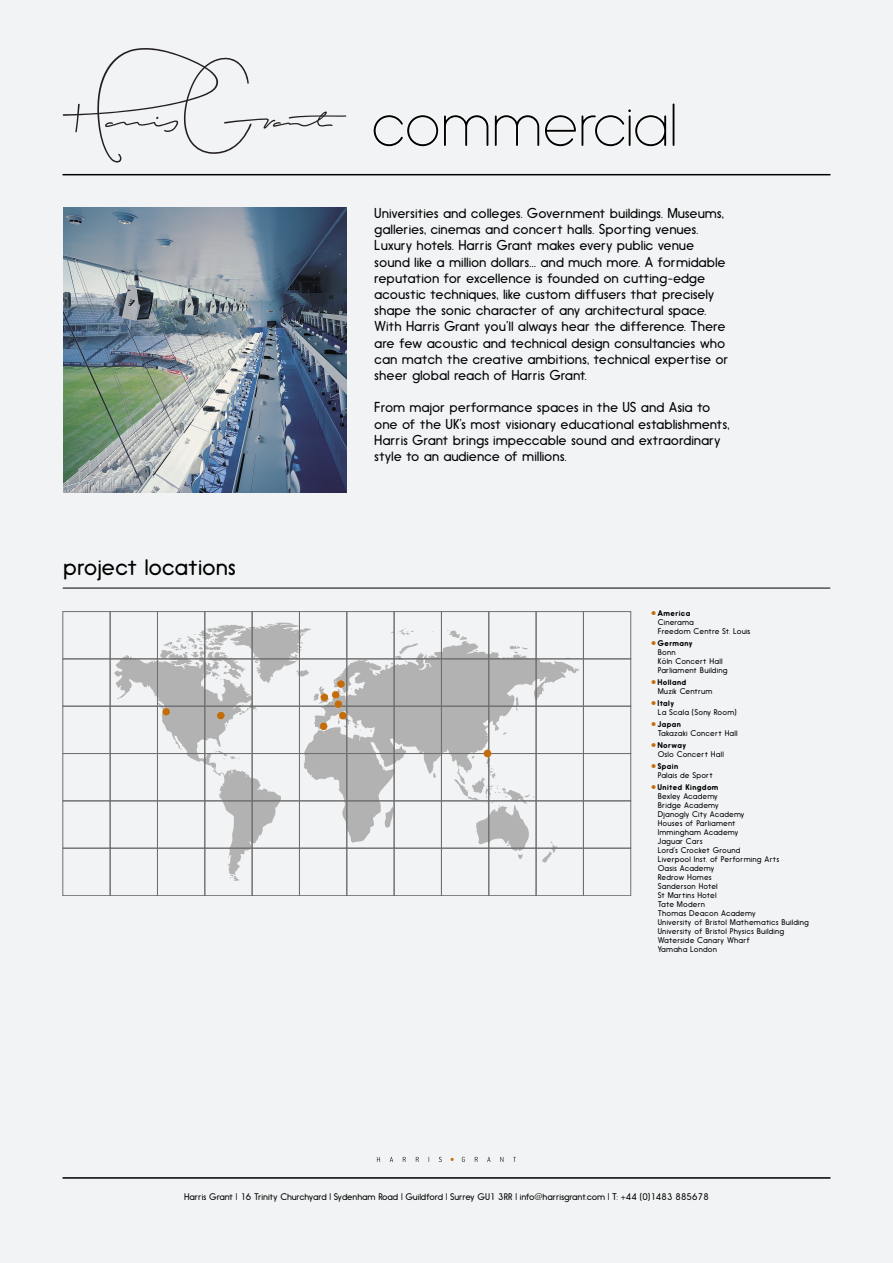
<style>
.page{position:relative;width:893px;height:1263px;background:#f2f3f4}
.page>*{position:absolute;margin:0;border:0;box-sizing:border-box;transform-origin:0 0}
.t1{font:200 60px "Hiruko";letter-spacing:.01em;color:#000}
.t2{font:300 22.5px "Hiruko";letter-spacing:.015em;color:#000}
.t3{font:300 13.5px/16.2px "Hiruko";letter-spacing:.025em;color:#000}
.t4{font:300 9px "Hiruko";letter-spacing:.02em;color:#000}
.t5{font:300 7.8px "Hiruko";letter-spacing:.05em;color:#000}
.t6{font:7.8px "Hiruko";letter-spacing:.05em;color:#000}
.s1{font-size:16.5px;color:#c36d0a}
</style>
<div class="page">
<svg style="left:373px;top:109px;width:294px;height:38px"></svg>
<div style="left:672px;top:103px;width:3px;height:44px;border:2px solid #fff"></div>
<img style="left:63px;top:208px;width:284px;height:285px">
<svg style="left:63px;top:48px;width:283px;height:114px"></svg>
<hr style="left:63px;top:174px;width:767px;height:1px;background:#000">
<hr style="left:63px;top:588px;width:767px;height:1px;background:#000">
<svg style="left:377px;top:1156px;width:139px;height:6px"></svg>
<hr style="left:63px;top:1177px;width:767px;height:2px;background:#000">
<img style="left:62px;top:611px;width:570px;height:285px">
<p class="t1" style="left:371px;top:88px;width:307px">commercial</p>
<p class="t2" style="left:63px;top:553px;width:174px">project locations</p>
<p class="t3" style="left:374px;top:205px;width:355px">Universities and colleges. Government buildings. Museums, galleries, cinemas and concert halls. Sporting venues.<br>Luxury hotels. Harris Grant makes every public venue sound like a million dollars... and much more. A formidable reputation for excellence is founded on cutting-edge acoustic techniques, like custom diffusers that precisely shape the sonic character of any architectural space.<br>With Harris Grant you’ll always hear the difference. There are few acoustic and technical design consultancies who can match the creative ambitions, technical expertise or sheer global reach of Harris Grant.</p>
<p class="t3" style="left:374px;top:399px;width:356px">From major performance spaces in the US and Asia to one of the UK’s most visionary educational establishments, Harris Grant brings impeccable sound and extraordinary style to an audience of millions.</p>
<p class="t6" style="left:651px;top:608px;width:41px"><span class="s1">•</span>America</p>
<p class="t5" style="left:658px;top:618px;width:38px">Cinerama</p>
<p class="t5" style="left:658px;top:627px;width:94px">Freedom Centre St. Louis</p>
<p class="t6" style="left:651px;top:638px;width:43px"><span class="s1">•</span>Germany</p>
<p class="t5" style="left:658px;top:648px;width:19px">Bonn</p>
<p class="t5" style="left:658px;top:657px;width:66px">Köln Concert Hall</p>
<p class="t5" style="left:658px;top:666px;width:71px">Parliament Building</p>
<p class="t6" style="left:651px;top:677px;width:37px"><span class="s1">•</span>Holland</p>
<p class="t5" style="left:658px;top:687px;width:56px">Muzik Centrum</p>
<p class="t6" style="left:651px;top:698px;width:25px"><span class="s1">•</span>Italy</p>
<p class="t5" style="left:658px;top:708px;width:80px">La Scala (Sony Room)</p>
<p class="t6" style="left:651px;top:719px;width:32px"><span class="s1">•</span>Japan</p>
<p class="t5" style="left:658px;top:729px;width:81px">Takazaki Concert Hall</p>
<p class="t6" style="left:651px;top:740px;width:37px"><span class="s1">•</span>Norway</p>
<p class="t5" style="left:658px;top:750px;width:67px">Oslo Concert Hall</p>
<p class="t6" style="left:651px;top:761px;width:29px"><span class="s1">•</span>Spain</p>
<p class="t5" style="left:658px;top:771px;width:56px">Palais de Sport</p>
<p class="t6" style="left:651px;top:782px;width:69px"><span class="s1">•</span>United Kingdom</p>
<p class="t5" style="left:658px;top:792px;width:61px">Bexley Academy</p>
<p class="t5" style="left:658px;top:801px;width:62px">Bridge Academy</p>
<p class="t5" style="left:658px;top:810px;width:88px">Djanogly City Academy</p>
<p class="t5" style="left:658px;top:819px;width:79px">Houses of Parliament</p>
<p class="t5" style="left:658px;top:828px;width:82px">Immingham Academy</p>
<p class="t5" style="left:658px;top:837px;width:46px">Jaguar Cars</p>
<p class="t5" style="left:658px;top:846px;width:84px">Lord’s Crocket Ground</p>
<p class="t5" style="left:658px;top:855px;width:123px">Liverpool Inst. of Performing Arts</p>
<p class="t5" style="left:658px;top:864px;width:58px">Oasis Academy</p>
<p class="t5" style="left:658px;top:873px;width:55px">Redrow Homes</p>
<p class="t5" style="left:658px;top:882px;width:61px">Sanderson Hotel</p>
<p class="t5" style="left:658px;top:891px;width:60px">St Martins Hotel</p>
<p class="t5" style="left:658px;top:900px;width:49px">Tate Modern</p>
<p class="t5" style="left:658px;top:909px;width:99px">Thomas Deacon Academy</p>
<p class="t5" style="left:658px;top:918px;width:152px">University of Bristol Mathematics Building</p>
<p class="t5" style="left:658px;top:927px;width:128px">University of Bristol Physics Building</p>
<p class="t5" style="left:658px;top:936px;width:94px">Waterside Canary Wharf</p>
<p class="t5" style="left:658px;top:945px;width:61px">Yamaha London</p>
<p class="t4" style="left:184px;top:1192px;width:526px">Harris Grant | 16 Trinity Churchyard | Sydenham Road | Guildford | Surrey GU1 3RR | info@harrisgrant.com | T: +44 (0)1483 885678</p>
</div>
